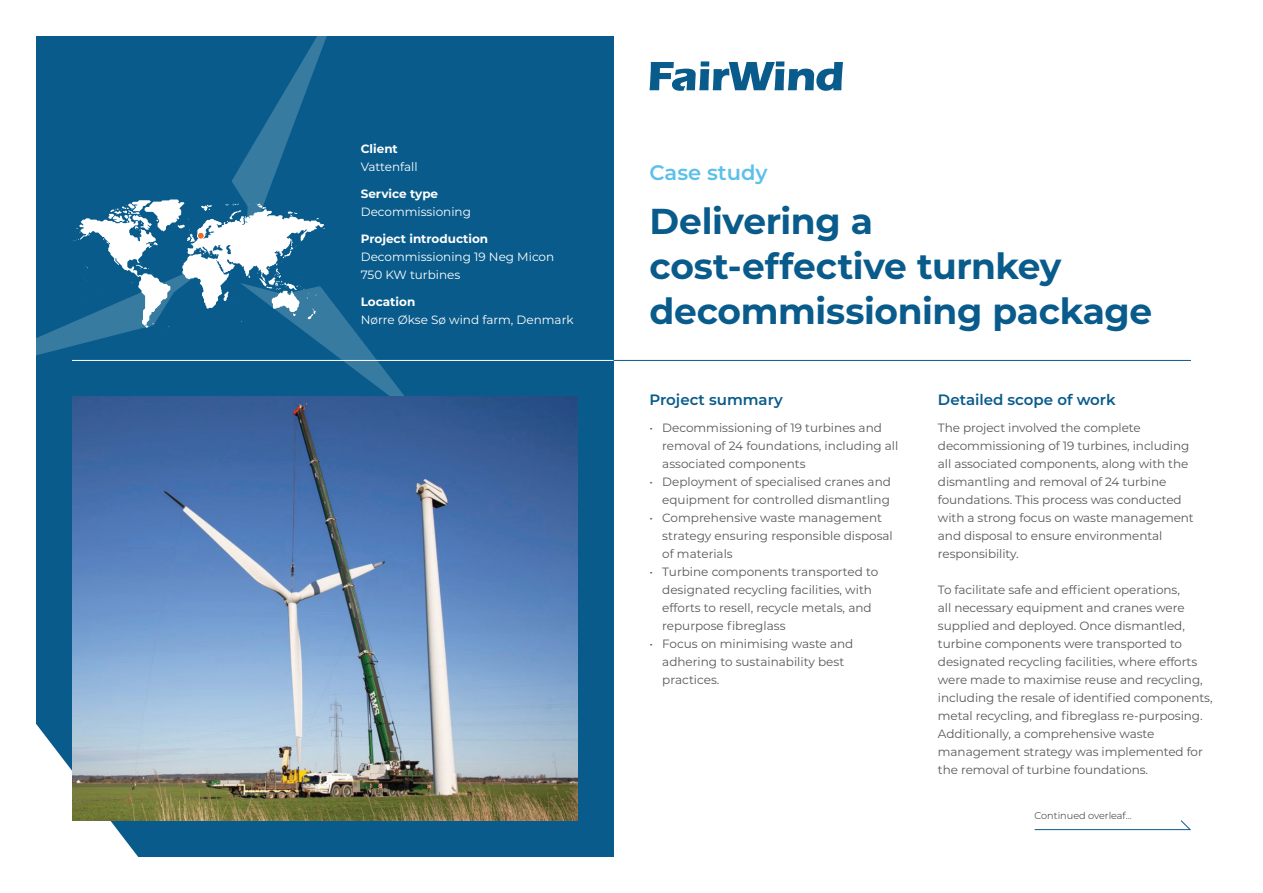
<style>
.page{position:relative;width:1263px;height:893px;background:#fff}
.page>*{position:absolute;margin:0;border:0;box-sizing:border-box;transform-origin:0 0}
.t1{font:700 36px/45px "Montserrat";letter-spacing:-.01em;color:#085b8b}
.t2{font:600 21px "Montserrat";color:#5bc0ea}
.t3{font:600 15px "Montserrat";color:#085b8b}
.t4{font:12px/18px "Montserrat";letter-spacing:-.005em;color:#57585a}
.t5{font:12px/18px "Montserrat";color:#fff}
.t6{font:700 12px "Montserrat";color:#fff}
.t7{font:300 9.75px "Montserrat";color:#231f20}
</style>
<div class="page">
<div style="left:36px;top:36px;width:577px;height:821px;background:#085b8b"></div>
<hr style="left:72px;top:360px;width:1119px;height:1px;background:#085b8b">
<svg style="left:36px;top:36px;width:389px;height:360px"></svg>
<hr style="left:72px;top:360px;width:541px;height:1px;background:#fff">
<svg style="left:36px;top:724px;width:102px;height:133px"></svg>
<img style="left:72px;top:396px;width:505px;height:425px">
<svg style="left:649px;top:61px;width:194px;height:30px"></svg>
<svg style="left:1034px;top:820px;width:157px;height:10px"></svg>
<div style="left:197px;top:232px;width:7px;height:7px;background:#f36a21;border-radius:50%"></div>
<div style="left:197px;top:232px;width:8px;height:7px;border:1px solid #fff;border-radius:50%"></div>
<p class="t6" style="left:361px;top:140px;width:39px">Client</p>
<p class="t5" style="left:361px;top:157px;width:59px">Vattenfall</p>
<p class="t6" style="left:361px;top:185px;width:79px">Service type</p>
<p class="t5" style="left:361px;top:202px;width:112px">Decommissioning</p>
<p class="t6" style="left:361px;top:230px;width:129px">Project introduction</p>
<p class="t5" style="left:361px;top:247px;width:195px">Decommissioning 19 Neg Micon<br>750 KW turbines</p>
<p class="t6" style="left:361px;top:293px;width:56px">Location</p>
<p class="t5" style="left:361px;top:310px;width:214px">Nørre Økse Sø wind farm, Denmark</p>
<h2 class="t2" style="left:649px;top:158px;width:120px">Case study</h2>
<h1 class="t1" style="left:649px;top:197px;width:504px">Delivering a<br>cost-effective turnkey decommissioning package</h1>
<p class="t3" style="left:649px;top:389px;width:135px">Project summary</p>
<p class="t4" style="left:662px;top:418px;width:238px;text-indent:-13px">• Decommissioning of 19 turbines and removal of 24 foundations, including all associated components</p>
<p class="t4" style="left:649px;top:472px;width:243px;text-align:right">• Deployment of specialised cranes and equipment for controlled dismantling</p>
<p class="t4" style="left:662px;top:508px;width:232px;text-indent:-13px">• Comprehensive waste management strategy ensuring responsible disposal of materials</p>
<p class="t4" style="left:662px;top:562px;width:218px;text-indent:-13px">• Turbine components transported to designated recycling facilities, with efforts to resell, recycle metals, and repurpose fibreglass</p>
<p class="t4" style="left:662px;top:634px;width:193px;text-indent:-13px">• Focus on minimising waste and adhering to sustainability best practices.</p>
<p class="t3" style="left:938px;top:389px;width:179px">Detailed scope of work</p>
<p class="t4" style="left:938px;top:418px;width:257px">The project involved the complete decommissioning of 19 turbines, including all associated components, along with the dismantling and removal of 24 turbine foundations. This process was conducted with a strong focus on waste management and disposal to ensure environmental responsibility.</p>
<p class="t4" style="left:938px;top:580px;width:276px">To facilitate safe and efficient operations,<br>all necessary equipment and cranes were supplied and deployed. Once dismantled, turbine components were transported to designated recycling facilities, where efforts were made to maximise reuse and recycling, including the resale of identified components, metal recycling, and fibreglass re-purposing.<br>Additionally, a comprehensive waste management strategy was implemented for the removal of turbine foundations.</p>
<p class="t7" style="left:1034px;top:809px;width:99px">Continued overleaf…</p>
</div>
